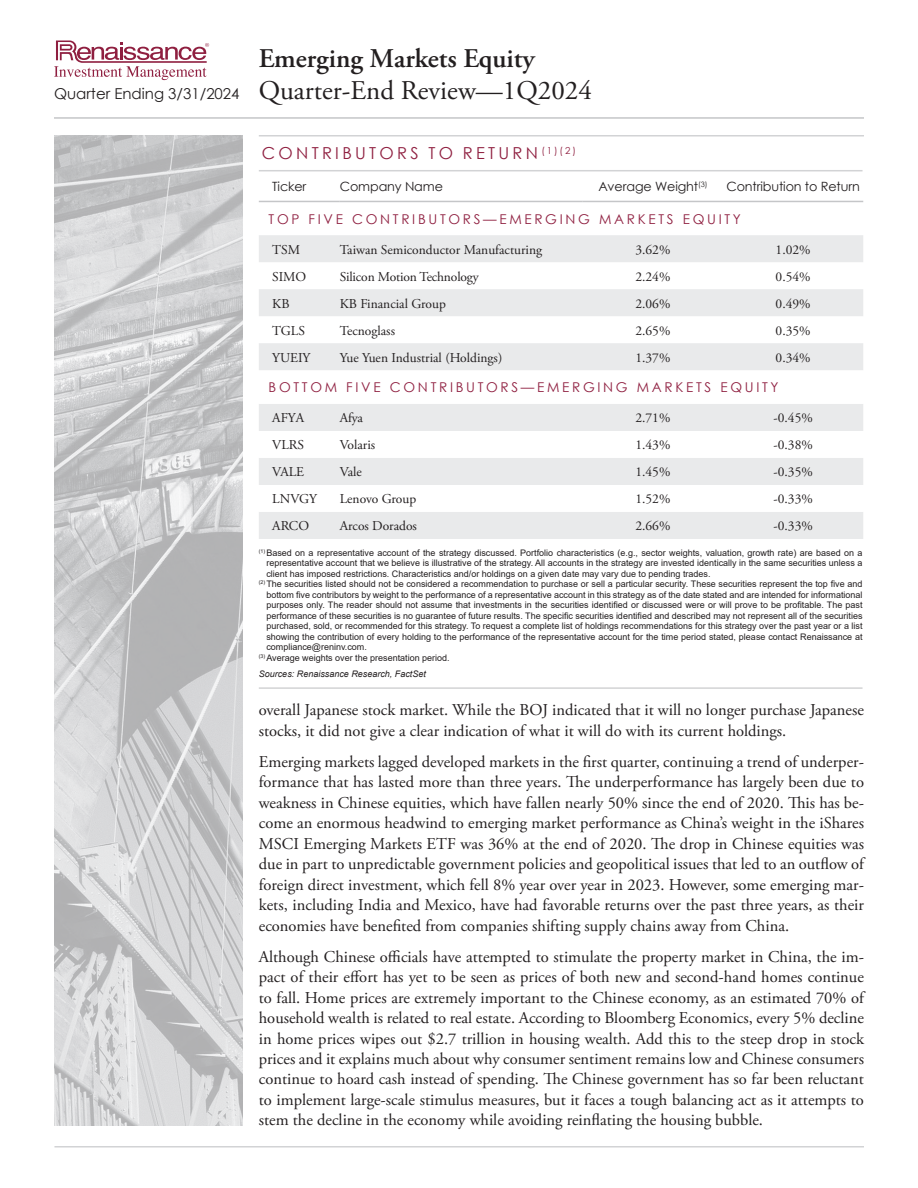
<style>
.page{position:relative;width:918px;height:1188px;background:#fff}
.page>*{position:absolute;margin:0;border:0;box-sizing:border-box;transform-origin:0 0}
.t1{font:27px/32.4px "Adobe Garamond Pro";color:#231f20}
.Commentaries_Body{font:16.5px/20.4px "Adobe Garamond Pro";color:#231f20;text-align:justify}
.t2{font:16.5px "Century Gothic";letter-spacing:.2em;color:#8f1f40}
.t3{font:13.5px "Adobe Garamond Pro";color:#231f20}
.t4{font:13.5px "Century Gothic";letter-spacing:.2em;color:#8f1f40}
.t5{font:12.75px "Century Gothic";letter-spacing:-.01em;color:#231f20}
.Page_disclosures{font:9px/10.5px "Arial";color:#231f20;text-align:justify}
.t6{font:italic 9px "Arial";color:#231f20}
.s1{font-weight:600}
.s2{font-family:"Century Gothic";font-size:15px}
</style>
<div class="page">
<svg style="left:54px;top:40px;width:155px;height:40px"></svg>
<hr style="left:54px;top:117px;width:810px;height:2px;background:#c5c6c8">
<hr style="left:54px;top:1146px;width:810px;height:2px;background:#d2d3d5">
<img style="left:54px;top:135px;width:189px;height:990px">
<svg style="left:259px;top:235px;width:604px;height:304px;fill:#e9eaeb"></svg>
<hr style="left:259px;top:201px;width:81px;height:1px;background:#c5c6c8">
<hr style="left:340px;top:201px;width:243px;height:1px;background:#c5c6c8">
<hr style="left:583px;top:201px;width:140px;height:1px;background:#c5c6c8">
<hr style="left:723px;top:201px;width:140px;height:1px;background:#c5c6c8">
<hr style="left:259px;top:135px;width:605px;height:1px;background:#d2d3d5">
<hr style="left:259px;top:170px;width:604px;height:1px;background:#d2d3d5">
<hr style="left:259px;top:687px;width:604px;height:2px;background:#d2d3d5">
<h1 class="t1" style="left:54px;top:43px;width:539px;text-indent:205px"><span class="s1">Emerging Markets Equity<br></span><span class="s2">Quarter Ending 3/31/2024</span> Quarter-End Review—1Q2024</h1>
<p class="t2" style="left:262px;top:142px;width:316px">CONTRIBUTORS TO RETURN <sup>(1)(2)</sup></p>
<p class="t5" style="left:272px;top:177px;width:36px">Ticker</p>
<p class="t5" style="left:340px;top:177px;width:105px">Company Name</p>
<p class="t5" style="left:598px;top:177px;width:111px">Average Weight<sup>(3)</sup></p>
<p class="t5" style="left:726px;top:177px;width:135px">Contribution to Return</p>
<p class="t4" style="left:269px;top:209px;width:474px">TOP FIVE CONTRIBUTORS—EMERGING MARKETS EQUITY</p>
<p class="t3" style="left:272px;top:241px;width:29px">TSM</p>
<p class="t3" style="left:340px;top:241px;width:204px">Taiwan Semiconductor Manufacturing</p>
<p class="t3" style="left:635px;top:241px;width:37px">3.62%</p>
<p class="t3" style="left:776px;top:241px;width:37px">1.02%</p>
<p class="t3" style="left:272px;top:268px;width:35px">SIMO</p>
<p class="t3" style="left:340px;top:268px;width:140px">Silicon Motion Technology</p>
<p class="t3" style="left:635px;top:268px;width:37px">2.24%</p>
<p class="t3" style="left:776px;top:268px;width:37px">0.54%</p>
<p class="t3" style="left:272px;top:295px;width:19px">KB</p>
<p class="t3" style="left:340px;top:295px;width:108px">KB Financial Group</p>
<p class="t3" style="left:635px;top:295px;width:37px">2.06%</p>
<p class="t3" style="left:776px;top:295px;width:37px">0.49%</p>
<p class="t3" style="left:272px;top:322px;width:34px">TGLS</p>
<p class="t3" style="left:340px;top:322px;width:57px">Tecnoglass</p>
<p class="t3" style="left:635px;top:322px;width:37px">2.65%</p>
<p class="t3" style="left:776px;top:322px;width:37px">0.35%</p>
<p class="t3" style="left:272px;top:349px;width:40px">YUEIY</p>
<p class="t3" style="left:340px;top:349px;width:164px">Yue Yuen Industrial (Holdings)</p>
<p class="t3" style="left:635px;top:349px;width:37px">1.37%</p>
<p class="t3" style="left:776px;top:349px;width:37px">0.34%</p>
<p class="t4" style="left:269px;top:378px;width:512px">BOTTOM FIVE CONTRIBUTORS—EMERGING MARKETS EQUITY</p>
<p class="t3" style="left:272px;top:410px;width:33px">AFYA</p>
<p class="t3" style="left:340px;top:410px;width:25px">Afya</p>
<p class="t3" style="left:635px;top:410px;width:37px">2.71%</p>
<p class="t3" style="left:773px;top:410px;width:41px">-0.45%</p>
<p class="t3" style="left:272px;top:437px;width:33px">VLRS</p>
<p class="t3" style="left:340px;top:437px;width:37px">Volaris</p>
<p class="t3" style="left:635px;top:437px;width:37px">1.43%</p>
<p class="t3" style="left:773px;top:437px;width:41px">-0.38%</p>
<p class="t3" style="left:272px;top:464px;width:33px">VALE</p>
<p class="t3" style="left:340px;top:464px;width:24px">Vale</p>
<p class="t3" style="left:635px;top:464px;width:37px">1.45%</p>
<p class="t3" style="left:773px;top:464px;width:41px">-0.35%</p>
<p class="t3" style="left:272px;top:491px;width:46px">LNVGY</p>
<p class="t3" style="left:340px;top:491px;width:78px">Lenovo Group</p>
<p class="t3" style="left:635px;top:491px;width:37px">1.52%</p>
<p class="t3" style="left:773px;top:491px;width:41px">-0.33%</p>
<p class="t3" style="left:272px;top:518px;width:38px">ARCO</p>
<p class="t3" style="left:340px;top:518px;width:79px">Arcos Dorados</p>
<p class="t3" style="left:635px;top:518px;width:37px">2.66%</p>
<p class="t3" style="left:773px;top:518px;width:41px">-0.33%</p>
<p class="Page_disclosures" style="left:266px;top:547px;width:598px;text-indent:-8px"><sup>(1)</sup> Based on a representative account of the strategy discussed. Portfolio characteristics (e.g., sector weights, valuation, growth rate) are based on a representative account that we believe is illustrative of the strategy. All accounts in the strategy are invested identically in the same securities unless a client has imposed restrictions. Characteristics and/or holdings on a given date may vary due to pending trades.</p>
<p class="Page_disclosures" style="left:266px;top:579px;width:598px;text-indent:-8px"><sup>(2)</sup> The securities listed should not be considered a recommendation to purchase or sell a particular security. These securities represent the top five and bottom five contributors by weight to the performance of a representative account in this strategy as of the date stated and are intended for informational purposes only. The reader should not assume that investments in the securities identified or discussed were or will prove to be profitable. The past performance of these securities is no guarantee of future results. The specific securities identified and described may not represent all of the securities purchased, sold, or recommended for this strategy. To request a complete list of holdings recommendations for this strategy over the past year or a list showing the contribution of every holding to the performance of the representative account for the time period stated, please contact Renaissance at compliance@reninv.com.</p>
<p class="Page_disclosures" style="left:259px;top:652px;width:192px"><sup>(3)</sup> Average weights over the presentation period.</p>
<p class="t6" style="left:259px;top:668px;width:169px">Sources: Renaissance Research, FactSet</p>
<p class="Commentaries_Body" style="left:259px;top:700px;width:607px">overall Japanese stock market. While the BOJ indicated that it will no longer purchase Japanese stocks, it did not give a clear indication of what it will do with its current holdings.</p>
<p class="Commentaries_Body" style="left:259px;top:752px;width:607px">Emerging markets lagged developed markets in the first quarter, continuing a trend of underper&shy;formance that has lasted more than three years. The underperformance has largely been due to weakness in Chinese equities, which have fallen nearly 50% since the end of 2020. This has be&shy;come an enormous headwind to emerging market performance as China’s weight in the iShares MSCI Emerging Markets ETF was 36% at the end of 2020. The drop in Chinese equities was due in part to unpredictable government policies and geopolitical issues that led to an outflow of foreign direct investment, which fell 8% year over year in 2023. However, some emerging mar&shy;kets, including India and Mexico, have had favorable returns over the past three years, as their economies have benefited from companies shifting supply chains away from China.</p>
<p class="Commentaries_Body" style="left:259px;top:947px;width:607px">Although Chinese officials have attempted to stimulate the property market in China, the im&shy;pact of their effort has yet to be seen as prices of both new and second-hand homes continue to fall. Home prices are extremely important to the Chinese economy, as an estimated 70% of household wealth is related to real estate. According to Bloomberg Economics, every 5% decline in home prices wipes out $2.7 trillion in housing wealth. Add this to the steep drop in stock prices and it explains much about why consumer sentiment remains low and Chinese consumers continue to hoard cash instead of spending. The Chinese government has so far been reluctant to implement large-scale stimulus measures, but it faces a tough balancing act as it attempts to stem the decline in the economy while avoiding reinflating the housing bubble.</p>
</div>
